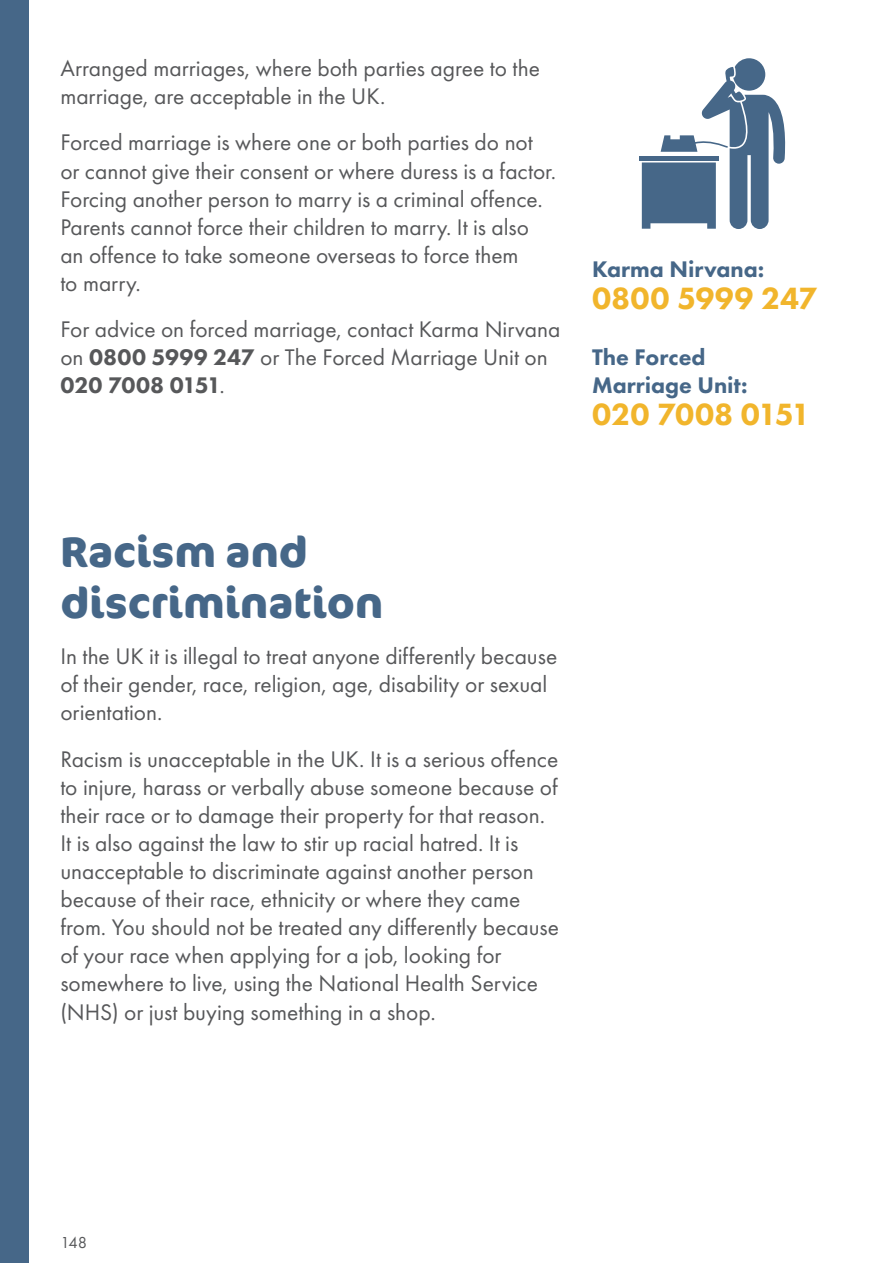
<style>
.page{position:relative;width:893px;height:1263px;background:#fff}
.page>*{position:absolute;margin:0;border:0;box-sizing:border-box;transform-origin:0 0}
.C_Heading{font:700 42.6px/51.2px "Cocon OT";letter-spacing:.005em;color:#466788}
.Body_Bullets{font:800 31.95px "Futura PT";color:#f1b52c}
.BODY_text{font:23.4px/28px "Futura PT";color:#57585a}
.Body_Bullets-2{font:800 23.4px/28px "Futura PT";color:#466788}
.t1{font:16.5px "Futura PT";color:#57585a}
.s1{font-weight:800}
</style>
<div class="page">
<div style="left:0;top:0;width:29px;height:1263px;background:#466788"></div>
<svg style="left:642px;top:58px;width:144px;height:171px"></svg>
<hr style="left:639px;top:156px;width:80px;height:4px;background:#466788">
<p class="BODY_text" style="left:60px;top:54px;width:481px">Arranged marriages, where both parties agree to the marriage, are acceptable in the UK.</p>
<p class="BODY_text" style="left:60px;top:128px;width:497px">Forced marriage is where one or both parties do not or cannot give their consent or where duress is a factor.<br>Forcing another person to marry is a criminal offence.<br>Parents cannot force their children to marry. It is also an offence to take someone overseas to force them<br>to marry.</p>
<p class="BODY_text" style="left:60px;top:315px;width:501px">For advice on forced marriage, contact Karma Nirvana on <span class="s1">0800 5999 247</span> or The Forced Marriage Unit on<br><span class="s1">020 7008 0151</span>.</p>
<p class="Body_Bullets-2" style="left:592px;top:255px;width:174px">Karma Nirvana:</p>
<p class="Body_Bullets" style="left:592px;top:278px;width:227px">0800 5999 247</p>
<p class="Body_Bullets-2" style="left:592px;top:343px;width:157px">The Forced<br>Marriage Unit:</p>
<p class="Body_Bullets" style="left:592px;top:395px;width:220px">020 7008 0151</p>
<p class="C_Heading" style="left:60px;top:527px;width:324px">Racism and discrimination</p>
<p class="BODY_text" style="left:60px;top:642px;width:498px">In the UK it is illegal to treat anyone differently because of their gender, race, religion, age, disability or sexual orientation.</p>
<p class="BODY_text" style="left:60px;top:745px;width:500px">Racism is unacceptable in the UK. It is a serious offence to injure, harass or verbally abuse someone because of their race or to damage their property for that reason.<br>It is also against the law to stir up racial hatred. It is unacceptable to discriminate against another person because of their race, ethnicity or where they came from. You should not be treated any differently because of your race when applying for a job, looking for somewhere to live, using the National Health Service (NHS) or just buying something in a shop.</p>
<p class="t1" style="left:60px;top:1233px;width:28px">148</p>
</div>
